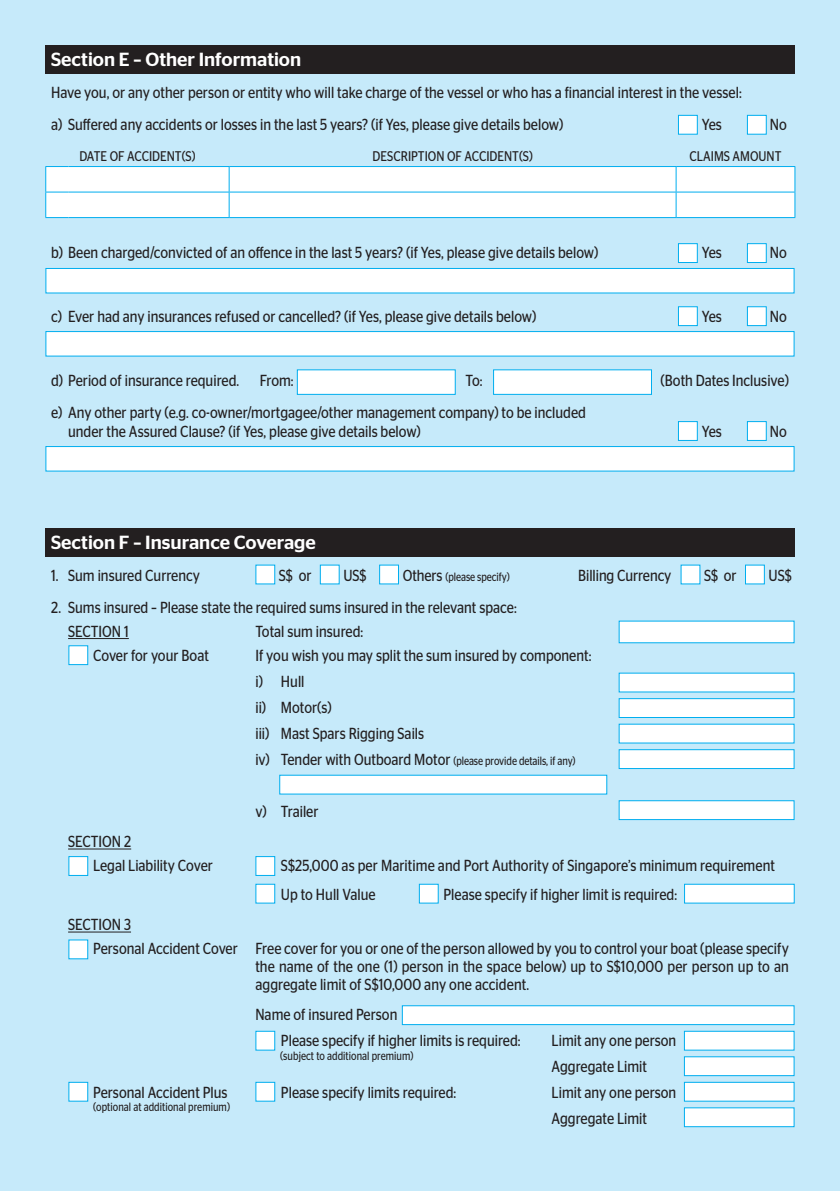
<style>
.page{position:relative;width:840px;height:1191px;background:#fff}
.page>*{position:absolute;margin:0;border:0;box-sizing:border-box;transform-origin:0 0}
.t1{font:500 19px "Stag Sans";color:#fff}
.t2{font:16px/26px "Stag Sans";color:#231f20;scale:.85 1}
.t3{font:14px "Stag Sans";color:#231f20;scale:.85 1}
.t4{font:12px "Stag Sans";letter-spacing:.005em;color:#231f20;scale:.8 1}
.s1{font-size:16px}
</style>
<div class="page">
<div style="left:0;top:0;width:839px;height:1191px;background:#c6eafa"></div>
<hr style="left:839px;top:0;width:1px;height:1191px;background:#c6eafa">
<div style="left:45px;top:45px;width:749px;height:29px;background:#231f20"></div>
<div style="left:677px;top:115px;width:20px;height:20px;background:#fff;border:1px solid #00aeef"></div>
<div style="left:746px;top:115px;width:20px;height:20px;background:#fff;border:1px solid #00aeef"></div>
<svg style="left:45px;top:166px;width:750px;height:52px;background:#f3fbfe"></svg>
<hr style="left:68px;top:217px;width:161px;height:1px;background:#00aeef">
<hr style="left:229px;top:217px;width:446px;height:1px;background:#00aeef">
<hr style="left:675px;top:217px;width:119px;height:1px;background:#00aeef">
<div style="left:45px;top:268px;width:749px;height:25px;background:#fff;border:1px solid #00aeef"></div>
<div style="left:677px;top:243px;width:20px;height:20px;background:#fff;border:1px solid #00aeef"></div>
<div style="left:746px;top:243px;width:20px;height:20px;background:#fff;border:1px solid #00aeef"></div>
<div style="left:45px;top:331px;width:749px;height:25px;background:#fff;border:1px solid #00aeef"></div>
<div style="left:677px;top:306px;width:20px;height:20px;background:#fff;border:1px solid #00aeef"></div>
<div style="left:746px;top:306px;width:20px;height:20px;background:#fff;border:1px solid #00aeef"></div>
<div style="left:493px;top:369px;width:158px;height:26px;background:#fff;border:1px solid #00aeef"></div>
<div style="left:297px;top:369px;width:158px;height:26px;background:#fff;border:1px solid #00aeef"></div>
<div style="left:45px;top:446px;width:749px;height:25px;background:#fff;border:1px solid #00aeef"></div>
<div style="left:677px;top:421px;width:20px;height:20px;background:#fff;border:1px solid #00aeef"></div>
<div style="left:746px;top:421px;width:20px;height:20px;background:#fff;border:1px solid #00aeef"></div>
<div style="left:45px;top:528px;width:749px;height:28px;background:#231f20"></div>
<div style="left:379px;top:564px;width:20px;height:20px;background:#fff;border:1px solid #00aeef"></div>
<div style="left:255px;top:564px;width:20px;height:20px;background:#fff"></div>
<div style="left:319px;top:564px;width:20px;height:20px;background:#fff"></div>
<div style="left:680px;top:564px;width:20px;height:20px;background:#fff"></div>
<div style="left:744px;top:564px;width:20px;height:20px;background:#fff"></div>
<div style="left:68px;top:645px;width:20px;height:20px;background:#fff;border:1px solid #00aeef"></div>
<div style="left:255px;top:856px;width:20px;height:20px;background:#fff;border:1px solid #00aeef"></div>
<div style="left:255px;top:883px;width:20px;height:20px;background:#fff"></div>
<div style="left:418px;top:883px;width:20px;height:20px;background:#fff;border:1px solid #00aeef"></div>
<div style="left:68px;top:856px;width:20px;height:20px;background:#fff;border:1px solid #00aeef"></div>
<div style="left:68px;top:939px;width:20px;height:20px;background:#fff"></div>
<div style="left:68px;top:1081px;width:20px;height:20px;background:#fff"></div>
<div style="left:255px;top:1030px;width:20px;height:20px;background:#fff"></div>
<div style="left:618px;top:620px;width:176px;height:23px;background:#fff"></div>
<div style="left:255px;top:1081px;width:20px;height:20px;background:#fff"></div>
<div style="left:683px;top:883px;width:111px;height:20px;background:#fff;border:1px solid #00aeef"></div>
<div style="left:618px;top:672px;width:176px;height:20px;background:#fff"></div>
<div style="left:618px;top:698px;width:176px;height:20px;background:#fff;border:1px solid #00aeef"></div>
<div style="left:618px;top:723px;width:176px;height:20px;background:#fff"></div>
<div style="left:618px;top:749px;width:176px;height:20px;background:#fff;border:1px solid #00aeef"></div>
<div style="left:279px;top:774px;width:328px;height:20px;background:#fff"></div>
<div style="left:618px;top:800px;width:176px;height:20px;background:#fff;border:1px solid #00aeef"></div>
<div style="left:401px;top:1005px;width:393px;height:20px;background:#fff;border:1px solid #00aeef"></div>
<div style="left:683px;top:1030px;width:111px;height:20px;background:#fff;border:1px solid #00aeef"></div>
<div style="left:683px;top:1056px;width:111px;height:20px;background:#fff;border:1px solid #00aeef"></div>
<div style="left:683px;top:1081px;width:111px;height:20px;background:#fff;border:1px solid #00aeef"></div>
<div style="left:683px;top:1107px;width:111px;height:20px;background:#fff;border:1px solid #00aeef"></div>
<hr style="left:68px;top:638px;width:61px;height:1px;background:#231f20">
<hr style="left:68px;top:848px;width:63px;height:1px;background:#231f20">
<hr style="left:68px;top:931px;width:63px;height:1px;background:#231f20">
<p class="t1" style="left:51px;top:48px;width:251px">Section E – Other Information</p>
<p class="t2" style="left:51px;top:76px;width:813px;line-height:32px">Have you, or any other person or entity who will take charge of the vessel or who has a financial interest in the vessel: a) Suffered any accidents or losses in the last 5 years? (if Yes, please give details below)</p>
<p class="t2" style="left:701px;top:111px;width:25px">Yes</p>
<p class="t2" style="left:769px;top:111px;width:21px">No</p>
<p class="t3" style="left:79px;top:148px;width:138px">DATE OF ACCIDENT(S)</p>
<p class="t3" style="left:372px;top:148px;width:190px">DESCRIPTION OF ACCIDENT(S)</p>
<p class="t3" style="left:689px;top:148px;width:110px">CLAIMS AMOUNT</p>
<p class="t2" style="left:51px;top:239px;width:645px">b) Been charged/convicted of an offence in the last 5 years? (if Yes, please give details below)</p>
<p class="t2" style="left:701px;top:239px;width:25px">Yes</p>
<p class="t2" style="left:769px;top:239px;width:21px">No</p>
<p class="t2" style="left:51px;top:303px;width:572px">c) Ever had any insurances refused or cancelled? (if Yes, please give details below)</p>
<p class="t2" style="left:701px;top:303px;width:25px">Yes</p>
<p class="t2" style="left:769px;top:303px;width:21px">No</p>
<p class="t2" style="left:51px;top:367px;width:222px">d) Period of insurance required.</p>
<p class="t2" style="left:259px;top:367px;width:41px">From:</p>
<p class="t2" style="left:465px;top:367px;width:21px">To:</p>
<p class="t2" style="left:660px;top:367px;width:152px">(Both Dates Inclusive)</p>
<p class="t2" style="left:68px;top:403px;width:610px;line-height:19.2px;text-indent:-17px">e) Any other party (e.g. co-owner/mortgagee/other management company) to be included under the Assured Clause? (if Yes, please give details below)</p>
<p class="t2" style="left:701px;top:419px;width:25px">Yes</p>
<p class="t2" style="left:769px;top:419px;width:21px">No</p>
<p class="t1" style="left:51px;top:531px;width:266px">Section F – Insurance Coverage</p>
<p class="t2" style="left:51px;top:562px;width:176px">1. Sum insured Currency</p>
<p class="t2" style="left:68px;top:595px;width:529px;line-height:24px;text-indent:-17px">2. Sums insured – Please state the required sums insured in the relevant space:<br>SECTION 1</p>
<p class="t2" style="left:279px;top:562px;width:40px">S$ or</p>
<p class="t2" style="left:343px;top:562px;width:29px">US$</p>
<p class="t4" style="left:402px;top:570px;width:135px"><span class="s1">Others</span> (please specify)</p>
<p class="t2" style="left:578px;top:562px;width:111px">Billing Currency</p>
<p class="t2" style="left:703px;top:562px;width:40px">S$ or</p>
<p class="t2" style="left:768px;top:562px;width:29px">US$</p>
<p class="t2" style="left:255px;top:618px;width:128px">Total sum insured:</p>
<p class="t2" style="left:93px;top:642px;width:138px">Cover for your Boat</p>
<p class="t2" style="left:255px;top:642px;width:396px">If you wish you may split the sum insured by component: i) Hull<br>ii) Motor(s)<br>iii) Mast Spars Rigging Sails</p>
<p class="t4" style="left:255px;top:754px;width:401px"><span class="s1">iv) Tender with Outboard Motor</span> (please provide details, if any)</p>
<p class="t2" style="left:255px;top:798px;width:76px">v) Trailer</p>
<p class="t2" style="left:93px;top:829px;width:142px;line-height:24px;text-indent:-25px">SECTION 2<br>Legal Liability Cover</p>
<p class="t2" style="left:281px;top:851px;width:582px;line-height:28.6px">S$25,000 as per Maritime and Port Authority of Singapore’s minimum requirement<br>Up to Hull Value</p>
<p class="t2" style="left:443px;top:881px;width:276px">Please specify if higher limit is required:</p>
<p class="t2" style="left:93px;top:912px;width:819px;line-height:24px;text-indent:-25px">SECTION 3<br>Personal Accident Cover Free cover for you or one of the person allowed by you to control your boat (please specify</p>
<p class="t2" style="left:255px;top:957px;width:628px;line-height:18px">the name of the one (1) person in the space below) up to S$10,000 per person up to an aggregate limit of S$10,000 any one accident.</p>
<p class="t2" style="left:281px;top:1001px;width:283px;text-indent:-26px">Name of insured Person<br>Please specify if higher limits is required:</p>
<p class="t2" style="left:551px;top:1027px;width:148px">Limit any one person<br>Aggregate Limit</p>
<p class="t4" style="left:280px;top:1049px;width:168px">(subject to additional premium)</p>
<p class="t2" style="left:93px;top:1079px;width:160px">Personal Accident Plus</p>
<p class="t2" style="left:281px;top:1079px;width:207px">Please specify limits required:</p>
<p class="t2" style="left:551px;top:1079px;width:148px">Limit any one person<br>Aggregate Limit</p>
<p class="t4" style="left:93px;top:1100px;width:172px">(optional at additional premium)</p>
</div>
